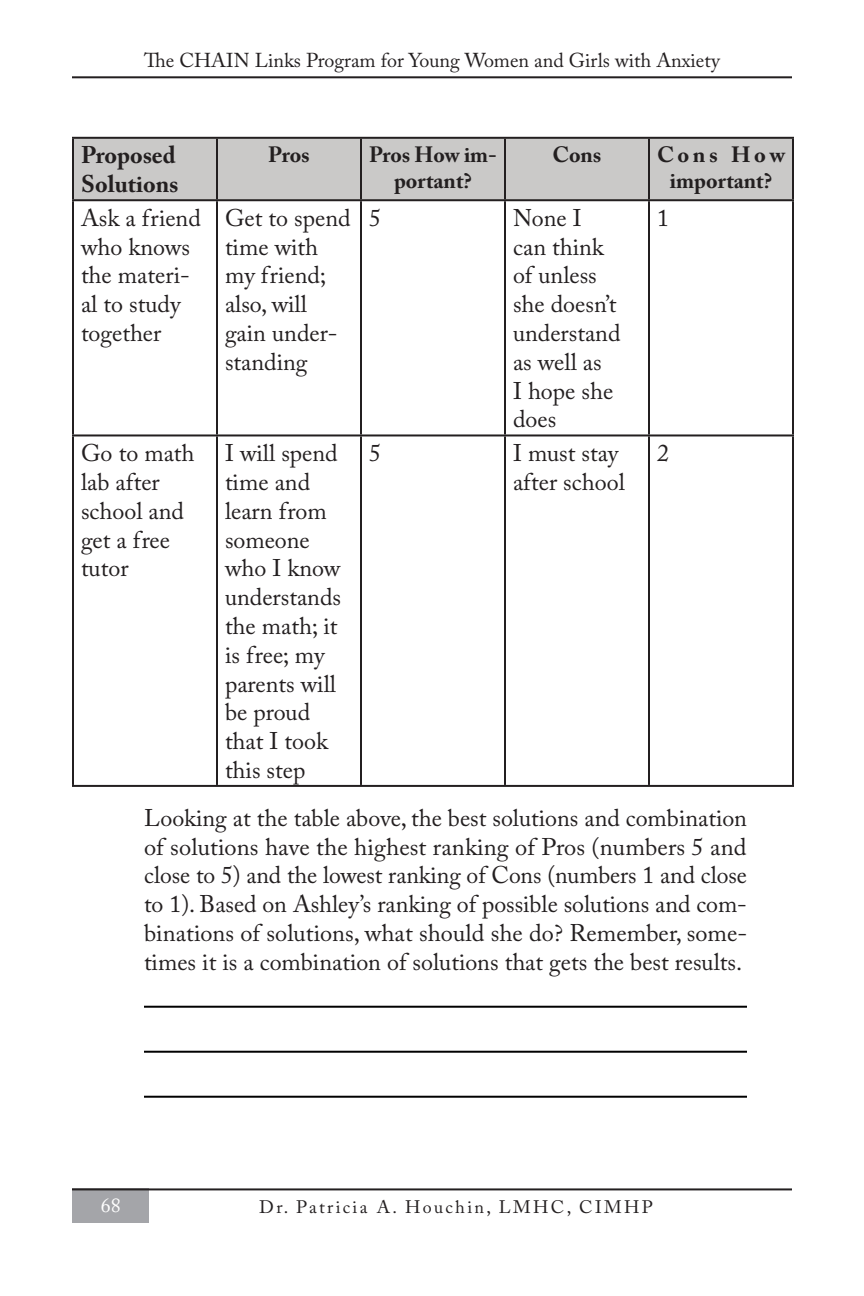
<style>
.page{position:relative;width:864px;height:1296px;background:#fff}
.page>*{position:absolute;margin:0;border:0;box-sizing:border-box;transform-origin:0 0}
.t1{font:24px/28.8px "Adobe Caslon Pro";color:#231f20}
.t2{font:700 24px/28.8px "Adobe Caslon Pro";color:#231f20}
.t3{font:700 22px/26.4px "Adobe Caslon Pro";color:#231f20;text-align:center}
.t4{font:20px "Adobe Caslon Pro";color:#231f20}
.t5{font:20px "Adobe Caslon Pro";color:#fff}
.t6{font:18px "Adobe Caslon Pro";letter-spacing:.13em;color:#231f20}
</style>
<div class="page">
<div style="left:72px;top:1188px;width:76px;height:34px;background:#a4a5a9"></div>
<hr style="left:72px;top:76px;width:720px;height:2px;background:#231f20">
<hr style="left:72px;top:1188px;width:720px;height:2px;background:#231f20">
<hr style="left:144px;top:1006px;width:603px;height:2px;background:#000">
<hr style="left:144px;top:1051px;width:603px;height:2px;background:#000">
<hr style="left:144px;top:1096px;width:603px;height:2px;background:#000">
<div style="left:74px;top:139px;width:718px;height:60px;background:#cac9c8"></div>
<hr style="left:72px;top:137px;width:145px;height:2px;background:#231f20">
<hr style="left:72px;top:139px;width:2px;height:60px;background:#231f20">
<hr style="left:217px;top:137px;width:144px;height:2px;background:#231f20">
<hr style="left:216px;top:139px;width:2px;height:60px;background:#231f20">
<hr style="left:361px;top:137px;width:144px;height:2px;background:#231f20">
<hr style="left:360px;top:139px;width:2px;height:60px;background:#231f20">
<hr style="left:505px;top:137px;width:144px;height:2px;background:#231f20">
<hr style="left:504px;top:139px;width:2px;height:60px;background:#231f20">
<hr style="left:649px;top:137px;width:145px;height:2px;background:#231f20">
<hr style="left:648px;top:139px;width:2px;height:60px;background:#231f20">
<hr style="left:792px;top:139px;width:2px;height:60px;background:#231f20">
<hr style="left:72px;top:199px;width:145px;height:2px;background:#231f20">
<hr style="left:72px;top:201px;width:2px;height:233px;background:#231f20">
<hr style="left:217px;top:199px;width:144px;height:2px;background:#231f20">
<hr style="left:216px;top:201px;width:2px;height:233px;background:#231f20">
<hr style="left:361px;top:199px;width:144px;height:2px;background:#231f20">
<hr style="left:360px;top:201px;width:2px;height:233px;background:#231f20">
<hr style="left:505px;top:199px;width:144px;height:2px;background:#231f20">
<hr style="left:504px;top:201px;width:2px;height:233px;background:#231f20">
<hr style="left:649px;top:199px;width:145px;height:2px;background:#231f20">
<hr style="left:648px;top:201px;width:2px;height:233px;background:#231f20">
<hr style="left:792px;top:201px;width:2px;height:233px;background:#231f20">
<hr style="left:72px;top:434px;width:145px;height:2px;background:#231f20">
<hr style="left:72px;top:436px;width:2px;height:349px;background:#231f20">
<hr style="left:217px;top:434px;width:144px;height:2px;background:#231f20">
<hr style="left:216px;top:436px;width:2px;height:349px;background:#231f20">
<hr style="left:361px;top:434px;width:144px;height:2px;background:#231f20">
<hr style="left:360px;top:436px;width:2px;height:349px;background:#231f20">
<hr style="left:505px;top:434px;width:144px;height:2px;background:#231f20">
<hr style="left:504px;top:436px;width:2px;height:349px;background:#231f20">
<hr style="left:649px;top:434px;width:145px;height:2px;background:#231f20">
<hr style="left:648px;top:436px;width:2px;height:349px;background:#231f20">
<hr style="left:792px;top:436px;width:2px;height:349px;background:#231f20">
<hr style="left:72px;top:785px;width:145px;height:2px;background:#231f20">
<hr style="left:217px;top:785px;width:144px;height:2px;background:#231f20">
<hr style="left:361px;top:785px;width:144px;height:2px;background:#231f20">
<hr style="left:505px;top:785px;width:144px;height:2px;background:#231f20">
<hr style="left:649px;top:785px;width:145px;height:2px;background:#231f20">
<p class="t4" style="left:144px;top:48px;width:577px">The CHAIN Links Program for Young Women and Girls with Anxiety</p>
<p class="t2" style="left:81px;top:141px;width:99px">Proposed<br>Solutions</p>
<p class="t3" style="left:268px;top:141px;width:43px">Pros</p>
<p class="t3" style="left:369px;top:141px;width:129px">Pros How im&shy;portant?</p>
<p class="t3" style="left:552px;top:141px;width:51px">Cons</p>
<p class="t3" style="left:657px;top:141px;width:130px">Cons How important?</p>
<p class="t1" style="left:81px;top:203px;width:121px">Ask a friend who knows the materi&shy;al to study together</p>
<p class="t1" style="left:225px;top:203px;width:127px">Get to spend time with my friend; also, will gain under&shy;standing</p>
<p class="t1" style="left:369px;top:203px;width:13px">5</p>
<p class="t1" style="left:513px;top:203px;width:109px">None I can think of unless she doesn’t understand as well as<br>I hope she does</p>
<p class="t1" style="left:657px;top:203px;width:13px">1</p>
<p class="t1" style="left:81px;top:438px;width:115px">Go to math lab after school and get a free tutor</p>
<p class="t1" style="left:225px;top:438px;width:118px">I will spend time and learn from someone who I know understands the math; it is free; my parents will be proud that I took this step</p>
<p class="t1" style="left:369px;top:438px;width:13px">5</p>
<p class="t1" style="left:513px;top:438px;width:113px">I must stay after school</p>
<p class="t1" style="left:657px;top:438px;width:13px">2</p>
<p class="t1" style="left:144px;top:803px;width:605px;text-align:justify">Looking at the table above, the best solutions and combination of solutions have the highest ranking of Pros (numbers 5 and close to 5) and the lowest ranking of Cons (numbers 1 and close to 1). Based on Ashley’s ranking of possible solutions and com&shy;binations of solutions, what should she do? Remember, some&shy;times it is a combination of solutions that gets the best results.</p>
<p class="t5" style="left:101px;top:1193px;width:21px">68</p>
<p class="t6" style="left:259px;top:1197px;width:395px">Dr. Patricia A. Houchin, LMHC, CIMHP</p>
</div>
